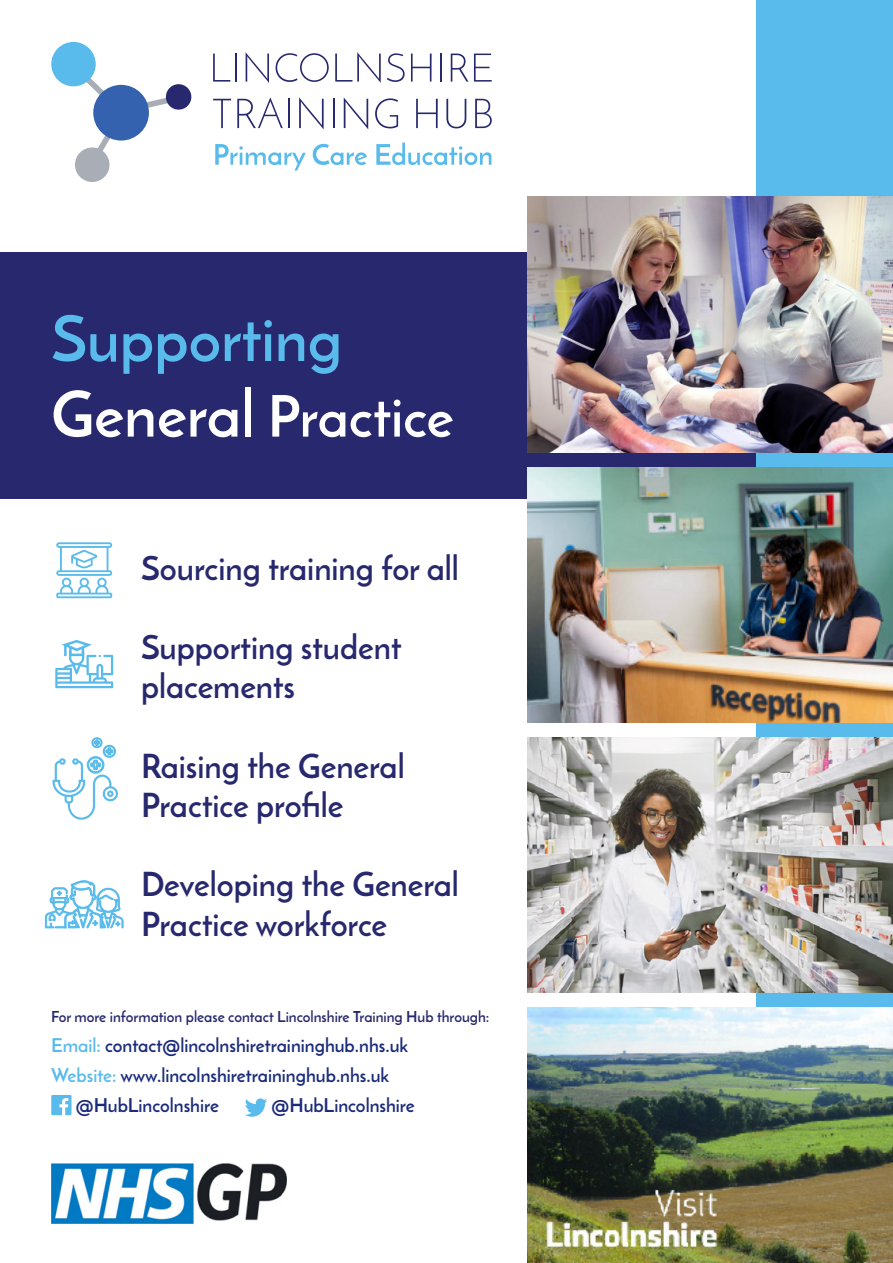
<style>
.page{position:relative;width:893px;height:1263px;background:#fff}
.page>*{position:absolute;margin:0;border:0;box-sizing:border-box;transform-origin:0 0}
.t1{font:700 63px "Josefin Sans";color:#59bbeb}
.t2{font:700 57px "Josefin Sans";color:#fff}
.t3{font:700 33px/39.6px "Josefin Sans";color:#27286d}
.t4{font:700 18.9px "Josefin Sans";color:#1b2b79}
.t5{font:700 15px "Josefin Sans";color:#27286d}
.s1{font-size:63px}
.s2{color:#59bbeb}
</style>
<div class="page">
<div style="left:0;top:252px;width:893px;height:246px;background:#27286d"></div>
<div style="left:757px;top:0;width:136px;height:1263px;background:#59bbeb"></div>
<img style="left:51px;top:1164px;width:235px;height:59px">
<img style="left:527px;top:1008px;width:366px;height:255px">
<img style="left:527px;top:737px;width:366px;height:256px">
<img style="left:527px;top:467px;width:366px;height:255px">
<img style="left:527px;top:197px;width:366px;height:255px">
<div style="left:75px;top:147px;width:34px;height:35px;background:#a9aeb6;border-radius:50%"></div>
<svg style="left:97px;top:136px;width:13px;height:17px"></svg>
<svg style="left:86px;top:77px;width:21px;height:21px"></svg>
<svg style="left:144px;top:96px;width:29px;height:13px"></svg>
<div style="left:93px;top:85px;width:56px;height:56px;background:#3462ae;border-radius:50%"></div>
<div style="left:166px;top:84px;width:25px;height:26px;background:#27286d;border-radius:50%"></div>
<div style="left:51px;top:42px;width:45px;height:44px;background:#59bbeb;border-radius:50%"></div>
<svg style="left:213px;top:99px;width:18px;height:29px"></svg>
<svg style="left:237px;top:97px;width:46px;height:31px"></svg>
<hr style="left:288px;top:99px;width:2px;height:29px;background:#27286d">
<svg style="left:299px;top:97px;width:25px;height:32px"></svg>
<svg style="left:333px;top:99px;width:1px;height:29px"></svg>
<svg style="left:344px;top:98px;width:24px;height:31px"></svg>
<svg style="left:375px;top:98px;width:23px;height:30px"></svg>
<svg style="left:416px;top:99px;width:22px;height:29px"></svg>
<svg style="left:446px;top:99px;width:20px;height:29px"></svg>
<svg style="left:475px;top:99px;width:17px;height:29px"></svg>
<svg style="left:213px;top:54px;width:17px;height:28px"></svg>
<hr style="left:235px;top:54px;width:2px;height:28px;background:#27286d">
<svg style="left:246px;top:53px;width:23px;height:30px"></svg>
<svg style="left:276px;top:53px;width:53px;height:29px"></svg>
<svg style="left:335px;top:52px;width:46px;height:31px"></svg>
<svg style="left:387px;top:53px;width:18px;height:29px"></svg>
<svg style="left:411px;top:54px;width:21px;height:28px"></svg>
<hr style="left:440px;top:54px;width:2px;height:28px;background:#27286d">
<svg style="left:451px;top:54px;width:17px;height:28px"></svg>
<svg style="left:474px;top:54px;width:18px;height:28px"></svg>
<svg style="left:215px;top:144px;width:91px;height:27px"></svg>
<svg style="left:313px;top:144px;width:54px;height:21px"></svg>
<svg style="left:376px;top:143px;width:115px;height:22px"></svg>
<svg style="left:51px;top:1095px;width:20px;height:20px"></svg>
<svg style="left:245px;top:1098px;width:22px;height:19px"></svg>
<svg style="left:56px;top:542px;width:56px;height:56px"></svg>
<svg style="left:55px;top:640px;width:58px;height:48px"></svg>
<svg style="left:45px;top:880px;width:79px;height:49px"></svg>
<svg style="left:53px;top:737px;width:65px;height:83px"></svg>
<h1 class="t1" style="left:51px;top:299px;width:292px">Supporting</h1>
<h2 class="t2" style="left:51px;top:381px;width:404px"><span class="s1">General</span> Practice</h2>
<p class="t3" style="left:141px;top:548px;width:319px">Sourcing training for all</p>
<p class="t3" style="left:141px;top:627px;width:262px">Supporting student placements</p>
<p class="t3" style="left:141px;top:746px;width:265px">Raising the General<br>Practice profile</p>
<p class="t3" style="left:141px;top:865px;width:319px">Developing the General<br>Practice workforce</p>
<p class="t5" style="left:51px;top:1007px;width:440px">For more information please contact Lincolnshire Training Hub through:</p>
<p class="t4" style="left:51px;top:1033px;width:358px"><span class="s2">Email:</span> contact@lincolnshiretraininghub.nhs.uk</p>
<p class="t4" style="left:51px;top:1063px;width:339px"><span class="s2">Website:</span> www.lincolnshiretraininghub.nhs.uk</p>
<p class="t4" style="left:76px;top:1094px;width:145px">@HubLincolnshire</p>
<p class="t4" style="left:272px;top:1094px;width:145px">@HubLincolnshire</p>
</div>
